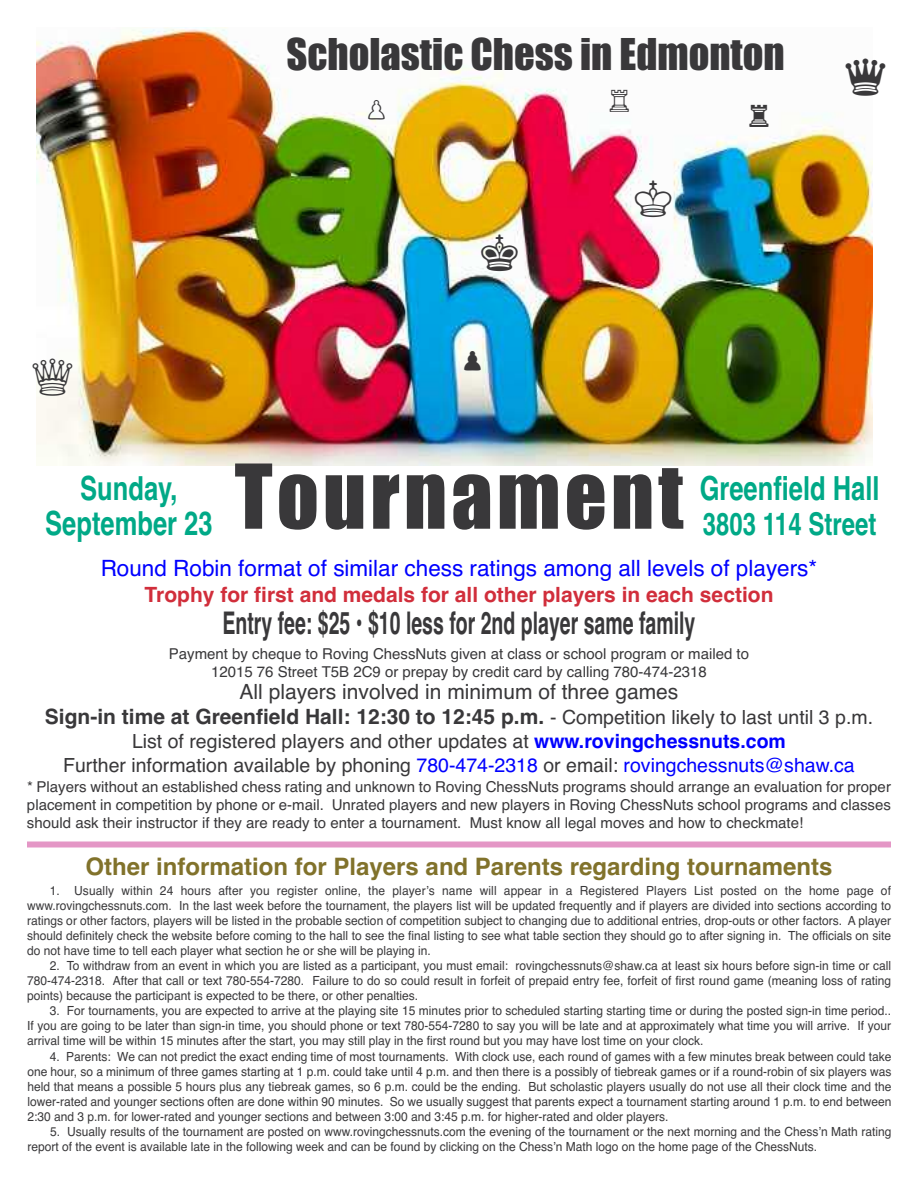
<style>
.page{position:relative;width:918px;height:1188px;background:#fff}
.page>*{position:absolute;margin:0;border:0;box-sizing:border-box;transform-origin:0 0}
.t1{font:82.5px "Impact";letter-spacing:.05em;color:#39383a}
.t2{font:43.5px "Zurich Diagram";color:#39383a}
.t3{font:40.5px "Impact";color:#39383a}
.t4{font:700 33.15px/35.1px "Helvetica";color:#00a987;text-align:center;scale:.77 1}
.t5{font:700 31.2px "Helvetica";color:#39383a;scale:.63 1}
.t6{font:700 31.2px "Helvetica";color:#00a987;scale:.77 1}
.t7{font:28.5px "Zurich Diagram";color:#39383a}
.t8{font:25.5px "Zurich Diagram";color:#39383a}
.t9{font:700 24px "Helvetica";color:#81722b}
.t10{font:22.5px "Helvetica";color:#00f}
.t11{font:700 21px/25.2px "Helvetica";color:#39383a;text-align:center}
.t12{font:700 21px "Helvetica";color:#d12e3b}
.t13{font:19.5px/23.4px "Helvetica";color:#39383a;text-align:center}
.t14{font:15px/18px "Helvetica";color:#39383a;text-align:center}
.t15{font:12.6px/15px "Helvetica";color:#39383a;text-align:justify;scale:.95 1}
.s1{font-weight:400}
.s2{font-weight:400;font-size:19.5px}
.s3{font-weight:700;color:#00f}
.s4{color:#00f}
</style>
<div class="page">
<img style="left:37px;top:27px;width:835px;height:439px">
<div style="left:27px;top:842px;width:864px;height:6px;background:#e497c6"></div>
<h2 class="t2" style="left:31px;top:356px;width:45px">Q</h2>
<h3 class="t3" style="left:286px;top:32px;width:500px">Scholastic Chess in Edmonton</h3>
<h3 class="t7" style="left:605px;top:87px;width:30px">R</h3>
<h3 class="t8" style="left:364px;top:97px;width:27px">P</h3>
<h3 class="t7" style="left:745px;top:102px;width:30px">r</h3>
<h2 class="t2" style="left:478px;top:232px;width:45px">k</h2>
<h3 class="t8" style="left:460px;top:348px;width:27px">p</h3>
<h2 class="t2" style="left:632px;top:177px;width:45px">K</h2>
<h2 class="t2" style="left:844px;top:56px;width:45px">q</h2>
<h1 class="t1" style="left:235px;top:452px;width:450px">Tournament</h1>
<h3 class="t4" style="left:45px;top:471px;width:219px">Sunday,<br>September 23</h3>
<h3 class="t4" style="left:700px;top:471px;width:235px">Greenfield Hall</h3>
<h3 class="t6" style="left:703px;top:506px;width:227px">3803 114 Street</h3>
<h3 class="t10" style="left:101px;top:555px;width:718px">Round Robin format of similar chess ratings among all levels of players*</h3>
<h3 class="t12" style="left:144px;top:582px;width:631px">Trophy for first and medals for all other players in each section</h3>
<h3 class="t5" style="left:223px;top:605px;width:752px">Entry fee: $25 • $10 less for 2nd player same family</h3>
<p class="t14" style="left:169px;top:645px;width:582px">Payment by cheque to Roving ChessNuts given at class or school program or mailed to<br>12015 76 Street T5B 2C9 or prepay by credit card by calling 780-474-2318</p>
<h3 class="t11" style="left:45px;top:679px;width:830px"><span class="s1">All players involved in minimum of three games<br></span>Sign-in time at Greenfield Hall: 12:30 to 12:45 p.m. <span class="s2">- Competition likely to last until 3 p.m.</span></h3>
<h3 class="t13" style="left:63px;top:730px;width:793px">List of registered players and other updates at <span class="s3">www.rovingchessnuts.com<br></span>Further information available by phoning <span class="s4">780-474-2318</span> or email: <span class="s4">rovingchessnuts@shaw.ca</span></h3>
<p class="t14" style="left:27px;top:778px;width:865px;text-align:justify">* Players without an established chess rating and unknown to Roving ChessNuts programs should arrange an evaluation for proper placement in competition by phone or e-mail. Unrated players and new players in Roving ChessNuts school programs and classes should ask their instructor if they are ready to enter a tournament. Must know all legal moves and how to checkmate!</p>
<h3 class="t9" style="left:86px;top:852px;width:748px">Other information for Players and Parents regarding tournaments</h3>
<p class="t15" style="left:27px;top:883px;width:911px;text-indent:23px">1. Usually within 24 hours after you register online, the player’s name will appear in a Registered Players List posted on the home page of www.rovingchessnuts.com. In the last week before the tournament, the players list will be updated frequently and if players are divided into sections according to ratings or other factors, players will be listed in the probable section of competition subject to changing due to additional entries, drop-outs or other factors. A player should definitely check the website before coming to the hall to see the final listing to see what table section they should go to after signing in. The officials on site do not have time to tell each player what section he or she will be playing in.</p>
<p class="t15" style="left:27px;top:958px;width:911px;text-indent:23px">2. To withdraw from an event in which you are listed as a participant, you must email: rovingchessnuts@shaw.ca at least six hours before sign-in time or call 780-474-2318. After that call or text 780-554-7280. Failure to do so could result in forfeit of prepaid entry fee, forfeit of first round game (meaning loss of rating points) because the participant is expected to be there, or other penalties.</p>
<p class="t15" style="left:27px;top:1003px;width:911px;text-indent:23px">3. For tournaments, you are expected to arrive at the playing site 15 minutes prior to scheduled starting starting time or during the posted sign-in time period..<br>If you are going to be later than sign-in time, you should phone or text 780-554-7280 to say you will be late and at approximately what time you will arrive. If your arrival time will be within 15 minutes after the start, you may still play in the first round but you may have lost time on your clock.</p>
<p class="t15" style="left:27px;top:1049px;width:911px;text-indent:23px">4. Parents: We can not predict the exact ending time of most tournaments. With clock use, each round of games with a few minutes break between could take one hour, so a minimum of three games starting at 1 p.m. could take until 4 p.m. and then there is a possibly of tiebreak games or if a round-robin of six players was held that means a possible 5 hours plus any tiebreak games, so 6 p.m. could be the ending. But scholastic players usually do not use all their clock time and the lower-rated and younger sections often are done within 90 minutes. So we usually suggest that parents expect a tournament starting around 1 p.m. to end between 2:30 and 3 p.m. for lower-rated and younger sections and between 3:00 and 3:45 p.m. for higher-rated and older players.</p>
<p class="t15" style="left:27px;top:1124px;width:911px;text-indent:23px">5. Usually results of the tournament are posted on www.rovingchessnuts.com the evening of the tournament or the next morning and the Chess’n Math rating report of the event is available late in the following week and can be found by clicking on the Chess’n Math logo on the home page of the ChessNuts.</p>
</div>
